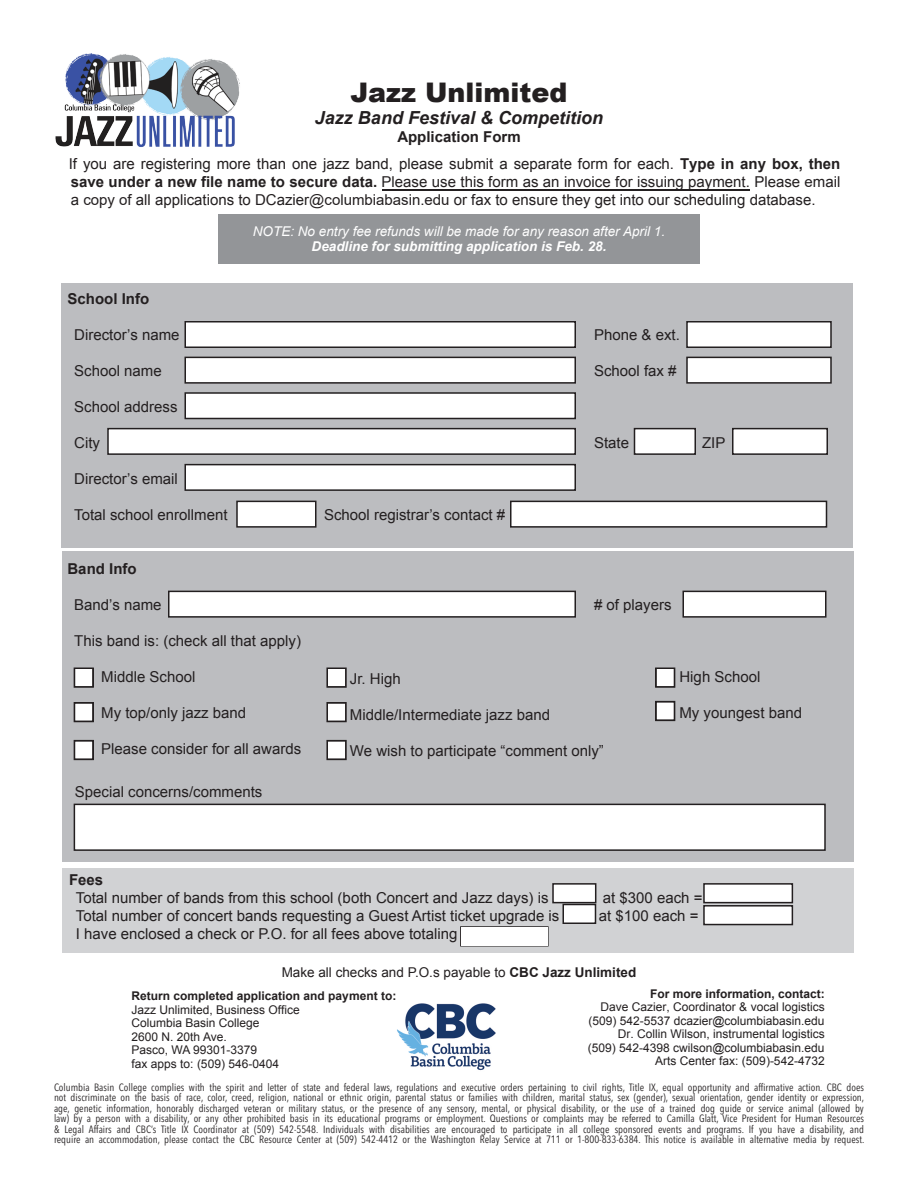
<style>
.page{position:relative;width:918px;height:1188px;background:#fff}
.page>*{position:absolute;margin:0;border:0;box-sizing:border-box;transform-origin:0 0}
.t1{font:900 27px "Arial";color:#231f20}
.t2{font:italic 700 18px "Arial";color:#231f20}
.t3{font:15px/18px "Arial";color:#231f20;text-align:justify}
.t4{font:700 15px "Arial";color:#231f20}
.t5{font:italic 13.5px "Arial";color:#fff}
.t6{font:13.5px "Arial";color:#231f20}
.t7{font:italic 700 13.5px "Arial";color:#fff}
.t8{font:12px "Arial";color:#231f20}
.t9{font:700 12px "Arial";color:#231f20}
.t10{font:condensed 10.5px/10.5px "Avenir Next LT Pro";color:#231f20;text-align:justify}
.s1{font-weight:700}
</style>
<div class="page">
<div style="left:61px;top:283px;width:792px;height:265px;background:#bcbdc0"></div>
<div style="left:63px;top:552px;width:791px;height:310px;background:#bcbdc0"></div>
<div style="left:63px;top:868px;width:791px;height:85px;background:#d1d2d4"></div>
<div style="left:218px;top:214px;width:482px;height:49px;background:#939598"></div>
<div style="left:460px;top:926px;width:89px;height:20px;border:2px solid #231f20"></div>
<div style="left:461px;top:927px;width:87px;height:19px;background:#fff"></div>
<div style="left:74px;top:804px;width:751px;height:46px;background:#fff"></div>
<div style="left:74px;top:703px;width:19px;height:19px;background:#fff"></div>
<div style="left:74px;top:668px;width:19px;height:19px;background:#fff"></div>
<div style="left:74px;top:741px;width:19px;height:18px;background:#fff"></div>
<div style="left:327px;top:703px;width:19px;height:19px;background:#fff"></div>
<div style="left:327px;top:741px;width:19px;height:18px;background:#fff"></div>
<div style="left:656px;top:668px;width:19px;height:19px;background:#fff"></div>
<div style="left:553px;top:884px;width:43px;height:19px;background:#fff"></div>
<div style="left:563px;top:904px;width:33px;height:19px;background:#fff"></div>
<div style="left:327px;top:668px;width:19px;height:19px;background:#fff"></div>
<div style="left:656px;top:702px;width:19px;height:18px;background:#fff"></div>
<hr style="left:382px;top:189px;width:368px;height:1px;background:#231f20">
<div style="left:326px;top:702px;width:21px;height:20px;border:2px solid #231f20"></div>
<div style="left:326px;top:740px;width:21px;height:20px;border:2px solid #231f20"></div>
<div style="left:655px;top:668px;width:20px;height:20px;border:2px solid #231f20"></div>
<div style="left:326px;top:668px;width:21px;height:20px;border:2px solid #231f20"></div>
<div style="left:655px;top:701px;width:20px;height:20px;border:2px solid #231f20"></div>
<img style="left:55px;top:54px;width:185px;height:93px">
<svg style="left:107px;top:321px;width:725px;height:207px"></svg>
<svg style="left:168px;top:590px;width:659px;height:28px"></svg>
<div style="left:74px;top:702px;width:20px;height:20px;border:2px solid #231f20"></div>
<div style="left:74px;top:668px;width:20px;height:20px;border:2px solid #231f20"></div>
<div style="left:74px;top:740px;width:20px;height:20px;border:2px solid #231f20"></div>
<div style="left:74px;top:804px;width:752px;height:47px;border:2px solid #231f20"></div>
<div style="left:552px;top:883px;width:44px;height:20px;border:2px solid #231f20"></div>
<div style="left:562px;top:904px;width:34px;height:20px;border:2px solid #231f20"></div>
<svg style="left:703px;top:883px;width:91px;height:43px;background:#d7d6d7"></svg>
<img style="left:397px;top:1003px;width:99px;height:68px">
<h2 class="t1" style="left:350px;top:73px;width:219px">Jazz Unlimited</h2>
<h4 class="t2" style="left:315px;top:106px;width:290px">Jazz Band Festival &amp; Competition</h4>
<h5 class="t4" style="left:397px;top:127px;width:125px">Application Form</h5>
<p class="t3" style="left:69px;top:155px;width:773px">If you are registering more than one jazz band, please submit a separate form for each. <span class="s1">Type in any box, then save under a new file name to secure data.</span> Please use this form as an invoice for issuing payment. Please email a copy of all applications to DCazier@columbiabasin.edu or fax to ensure they get into our scheduling database.</p>
<p class="t5" style="left:253px;top:222px;width:414px">NOTE: No entry fee refunds will be made for any reason after April 1.</p>
<h5 class="t7" style="left:312px;top:237px;width:296px">Deadline for submitting application is Feb. 28.</h5>
<p class="t4" style="left:68px;top:289px;width:83px">School Info</p>
<p class="t3" style="left:74px;top:326px;width:107px">Director’s name</p>
<p class="t3" style="left:74px;top:362px;width:89px">School name</p>
<p class="t3" style="left:74px;top:398px;width:105px">School address</p>
<p class="t3" style="left:74px;top:434px;width:27px">City</p>
<p class="t3" style="left:74px;top:470px;width:105px">Director’s email</p>
<p class="t3" style="left:74px;top:506px;width:155px">Total school enrollment</p>
<p class="t3" style="left:324px;top:506px;width:183px">School registrar’s contact #</p>
<p class="t3" style="left:594px;top:326px;width:87px">Phone &amp; ext.</p>
<p class="t3" style="left:594px;top:362px;width:84px">School fax #</p>
<p class="t3" style="left:594px;top:434px;width:37px">State</p>
<p class="t3" style="left:702px;top:434px;width:25px">ZIP</p>
<h5 class="t4" style="left:68px;top:559px;width:71px">Band Info</h5>
<p class="t3" style="left:74px;top:596px;width:89px">Band’s name</p>
<p class="t3" style="left:594px;top:596px;width:79px"># of players</p>
<p class="t3" style="left:74px;top:632px;width:228px">This band is: (check all that apply)</p>
<p class="t3" style="left:101px;top:668px;width:96px">Middle School</p>
<p class="t3" style="left:350px;top:670px;width:52px">Jr. High</p>
<p class="t3" style="left:680px;top:667px;width:82px">High School</p>
<p class="t3" style="left:101px;top:704px;width:147px">My top/only jazz band</p>
<p class="t3" style="left:350px;top:706px;width:202px">Middle/Intermediate jazz band</p>
<p class="t3" style="left:680px;top:703px;width:124px">My youngest band</p>
<p class="t3" style="left:101px;top:740px;width:202px">Please consider for all awards</p>
<p class="t3" style="left:350px;top:742px;width:255px">We wish to participate “comment only”</p>
<p class="t3" style="left:75px;top:783px;width:189px">Special concerns/comments</p>
<h5 class="t4" style="left:69px;top:870px;width:36px">Fees</h5>
<p class="t3" style="left:76px;top:889px;width:474px">Total number of bands from this school (both Concert and Jazz days) is</p>
<p class="t3" style="left:603px;top:889px;width:101px">at $300 each =</p>
<p class="t3" style="left:76px;top:907px;width:485px">Total number of concert bands requesting a Guest Artist ticket upgrade is</p>
<p class="t3" style="left:599px;top:907px;width:101px">at $100 each =</p>
<p class="t3" style="left:76px;top:925px;width:383px">I have enclosed a check or P.O. for all fees above totaling</p>
<p class="t6" style="left:282px;top:963px;width:356px">Make all checks and P.O.s payable to <span class="s1">CBC Jazz Unlimited</span></p>
<p class="t9" style="left:132px;top:988px;width:266px">Return completed application and payment to:</p>
<p class="t9" style="left:650px;top:985px;width:176px">For more information, contact:</p>
<p class="t8" style="left:132px;top:1002px;width:170px">Jazz Unlimited, Business Office</p>
<p class="t8" style="left:601px;top:999px;width:226px">Dave Cazier, Coordinator &amp; vocal logistics</p>
<p class="t8" style="left:132px;top:1015px;width:130px">Columbia Basin College</p>
<p class="t8" style="left:588px;top:1013px;width:238px">(509) 542-5537 dcazier@columbiabasin.edu</p>
<p class="t8" style="left:132px;top:1029px;width:97px">2600 N. 20th Ave.</p>
<p class="t8" style="left:618px;top:1026px;width:208px">Dr. Collin Wilson, instrumental logistics</p>
<p class="t8" style="left:132px;top:1042px;width:127px">Pasco, WA 99301-3379</p>
<p class="t8" style="left:588px;top:1040px;width:238px">(509) 542-4398 cwilson@columbiabasin.edu</p>
<p class="t8" style="left:132px;top:1056px;width:149px">fax apps to: (509) 546-0404</p>
<p class="t8" style="left:655px;top:1053px;width:171px">Arts Center fax: (509)-542-4732</p>
<p class="t10" style="left:54px;top:1082px;width:812px">Columbia Basin College complies with the spirit and letter of state and federal laws, regulations and executive orders pertaining to civil rights, Title IX, equal opportunity and affrmative action. CBC does not discriminate on the basis of race, color, creed, religion, national or ethnic origin, parental status or families with children, marital status, sex (gender), sexual orientation, gender identity or expression, age, genetic information, honorably discharged veteran or military status, or the presence of any sensory, mental, or physical disability, or the use of a trained dog guide or service animal (allowed by law) by a person with a disability, or any other prohibited basis in its educational programs or employment. Questions or complaints may be referred to Camilla Glatt, Vice President for Human Resources &amp; Legal Affairs and CBC’s Title IX Coordinator at (509) 542-5548. Individuals with disabilities are encouraged to participate in all college sponsored events and programs. If you have a disability, and require an accommodation, please contact the CBC Resource Center at (509) 542-4412 or the Washington Relay Service at 711 or 1-800-833-6384. This notice is available in alternative media by request.</p>
</div>
